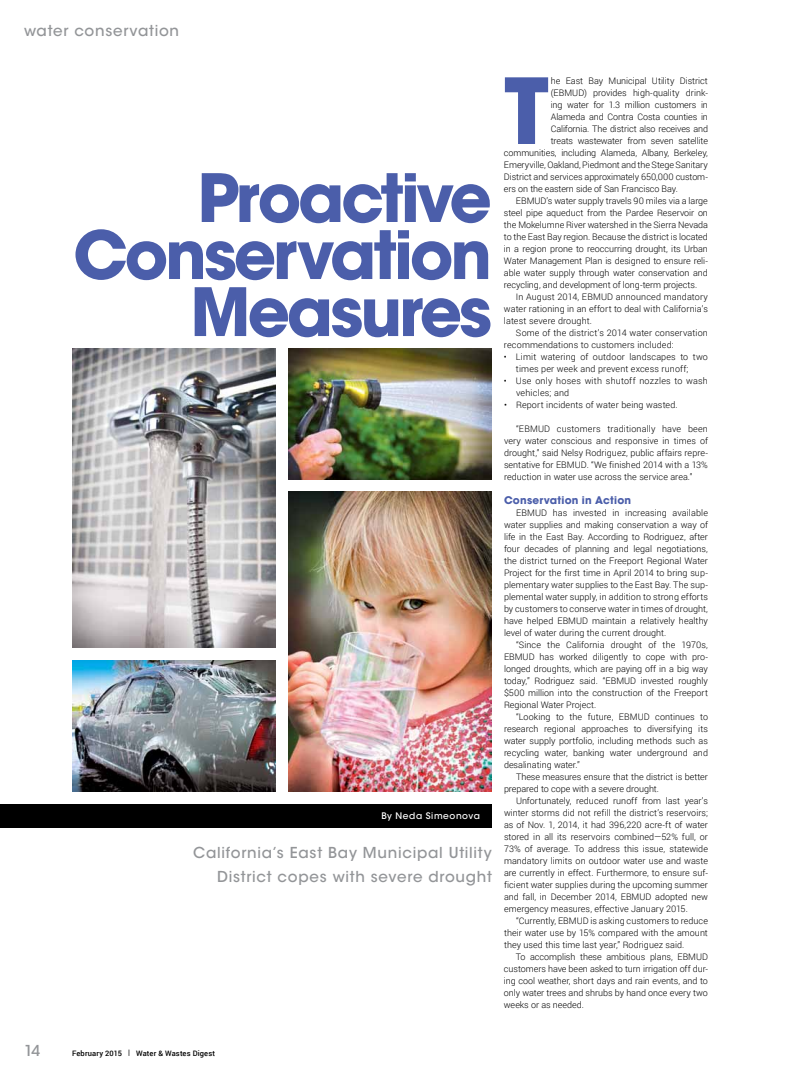
<style>
.page{position:relative;width:792px;height:1080px;background:#fff}
.page>*{position:absolute;margin:0;border:0;box-sizing:border-box;transform-origin:0 0}
.t1{font:700 90.1px "ITC Avant Garde Std";color:#4b5eaa}
.t2{font:700 66px/57px "ITC Avant Garde Std";letter-spacing:-.05em;color:#4b5eaa;text-align:right}
.t3{font:500 15px/24px "ITC Avant Garde Std";letter-spacing:.05em;color:#939598;text-align:right}
.t4{font:700 10.5px "ITC Avant Garde Std";letter-spacing:.02em;color:#4b5eaa}
.t5{font:300 9px/12px "Roboto";letter-spacing:-.005em;color:#000;text-align:justify}
.t6{font:300 9px/12px "Roboto";letter-spacing:.015em;color:#000}
.t7{font:300 9px/12px "Roboto";letter-spacing:.025em;color:#000}
.t8{font:500 9px "ITC Avant Garde Std";letter-spacing:.06em;color:#fff}
.t9{font:500 7.5px "Roboto";letter-spacing:.02em;color:#000}
</style>
<div class="page">
<div style="left:0;top:804px;width:492px;height:24px;background:#000"></div>
<img style="left:72px;top:348px;width:204px;height:300px">
<img style="left:288px;top:348px;width:204px;height:132px">
<img style="left:288px;top:492px;width:204px;height:300px">
<img style="left:72px;top:660px;width:204px;height:132px">
<h3 class="t3" style="left:24px;top:19px;width:157px">water conservation</h3>
<h2 class="t2" style="left:73px;top:169px;width:421px">Proactive<br>Conservation<br>Measures</h2>
<p class="t8" style="left:381px;top:810px;width:100px">By Neda Simeonova</p>
<h3 class="t3" style="left:193px;top:840px;width:300px">California’s East Bay Municipal Utility<br>District copes with severe drought</h3>
<h1 class="t1" style="left:504px;top:52px;width:46px">T</h1>
<p class="t5" style="left:551px;top:75px;width:159px">he East Bay Municipal Utility District</p>
<p class="t5" style="left:551px;top:87px;width:159px">(EBMUD) provides high-quality drink-</p>
<p class="t5" style="left:551px;top:98px;width:159px">ing water for 1.3 million customers in</p>
<p class="t5" style="left:551px;top:110px;width:159px">Alameda and Contra Costa counties in</p>
<p class="t5" style="left:551px;top:122px;width:159px">California. The district also receives and</p>
<p class="t5" style="left:551px;top:134px;width:159px">treats wastewater from seven satellite</p>
<p class="t5" style="left:504px;top:146px;width:205px">communities, including Alameda, Albany, Berkeley,</p>
<p class="t5" style="left:504px;top:158px;width:206px">Emeryville, Oakland, Piedmont and the Stege Sanitary</p>
<p class="t5" style="left:504px;top:170px;width:206px">District and services approximately 650,000 custom-</p>
<p class="t5" style="left:504px;top:182px;width:175px">ers on the eastern side of San Francisco Bay.</p>
<p class="t5" style="left:516px;top:194px;width:193px">EBMUD’s water supply travels 90 miles via a large</p>
<p class="t5" style="left:504px;top:206px;width:206px">steel pipe aqueduct from the Pardee Reservoir on</p>
<p class="t5" style="left:504px;top:218px;width:205px">the Mokelumne River watershed in the Sierra Nevada</p>
<p class="t5" style="left:504px;top:230px;width:205px">to the East Bay region. Because the district is located</p>
<p class="t5" style="left:504px;top:242px;width:206px">in a region prone to reoccurring drought, its Urban</p>
<p class="t5" style="left:504px;top:254px;width:206px">Water Management Plan is designed to ensure reli-</p>
<p class="t5" style="left:504px;top:266px;width:205px">able water supply through water conservation and</p>
<p class="t5" style="left:504px;top:278px;width:195px">recycling, and development of long-term projects.</p>
<p class="t6" style="left:516px;top:290px;width:193px">In August 2014, EBMUD announced mandatory</p>
<p class="t5" style="left:504px;top:302px;width:205px">water rationing in an effort to deal with California’s</p>
<p class="t5" style="left:504px;top:314px;width:90px">latest severe drought.</p>
<p class="t6" style="left:516px;top:326px;width:193px">Some of the district’s 2014 water conservation</p>
<p class="t6" style="left:504px;top:338px;width:171px">recommendations to customers included:</p>
<p class="t6" style="left:516px;top:350px;width:194px;text-indent:-12px">• Limit watering of outdoor landscapes to two times per week and prevent excess runoff;</p>
<p class="t7" style="left:516px;top:374px;width:194px;text-indent:-12px">• Use only hoses with shutoff nozzles to wash vehicles; and</p>
<p class="t6" style="left:504px;top:398px;width:175px">• Report incidents of water being wasted.</p>
<p class="t5" style="left:504px;top:422px;width:206px;text-indent:12px">“EBMUD customers traditionally have been very water conscious and responsive in times of drought,” said Nelsy Rodriguez, public affairs repre&shy;sentative for EBMUD. “We finished 2014 with a 13% reduction in water use across the service area.”</p>
<p class="t4" style="left:504px;top:493px;width:129px">Conservation in Action</p>
<p class="t5" style="left:504px;top:507px;width:206px;text-indent:12px">EBMUD has invested in increasing available water supplies and making conservation a way of life in the East Bay. According to Rodriguez, after four decades of planning and legal negotiations, the district turned on the Freeport Regional Water Project for the first time in April 2014 to bring sup&shy;plementary water supplies to the East Bay. The sup&shy;plemental water supply, in addition to strong efforts by customers to conserve water in times of drought, have helped EBMUD maintain a relatively healthy level of water during the current drought.</p>
<p class="t5" style="left:504px;top:638px;width:206px;text-indent:12px">“Since the California drought of the 1970s, EBMUD has worked diligently to cope with pro&shy;longed droughts, which are paying off in a big way today,” Rodriguez said. “EBMUD invested roughly $500 million into the construction of the Freeport Regional Water Project.</p>
<p class="t5" style="left:504px;top:710px;width:206px;text-indent:12px">“Looking to the future, EBMUD continues to research regional approaches to diversifying its water supply portfolio, including methods such as recycling water, banking water underground and desalinating water.”</p>
<p class="t5" style="left:504px;top:770px;width:205px;text-indent:12px">These measures ensure that the district is better prepared to cope with a severe drought.</p>
<p class="t5" style="left:504px;top:794px;width:206px;text-indent:12px">Unfortunately, reduced runoff from last year’s winter storms did not refill the district’s reservoirs; as of Nov. 1, 2014, it had 396,220 acre-ft of water stored in all its reservoirs combined—52% full, or 73% of average. To address this issue, statewide mandatory limits on outdoor water use and waste are currently in effect. Furthermore, to ensure suf&shy;ficient water supplies during the upcoming summer and fall, in December 2014, EBMUD adopted new emergency measures, effective January 2015.</p>
<p class="t5" style="left:504px;top:914px;width:206px;text-indent:12px">“Currently, EBMUD is asking customers to reduce their water use by 15% compared with the amount they used this time last year,” Rodriguez said.</p>
<p class="t5" style="left:504px;top:950px;width:206px;text-indent:12px">To accomplish these ambitious plans, EBMUD customers have been asked to turn irrigation off dur&shy;ing cool weather, short days and rain events, and to only water trees and shrubs by hand once every two weeks or as needed.</p>
<h3 class="t3" style="left:24px;top:1039px;width:18px">14</h3>
<p class="t9" style="left:72px;top:1048px;width:145px">February 2015 | Water &amp; Wastes Digest</p>
</div>
